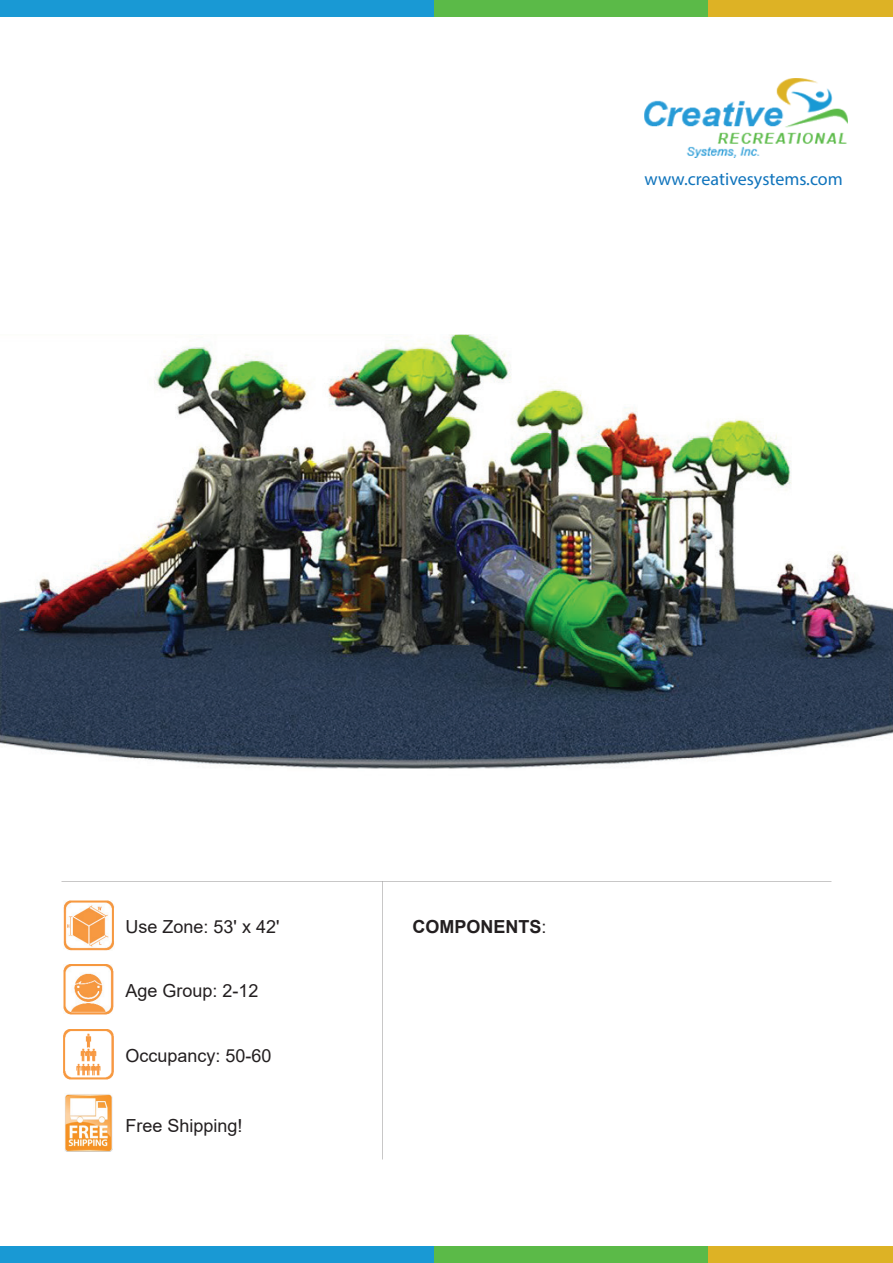
<style>
.page{position:relative;width:893px;height:1263px;background:#fff}
.page>*{position:absolute;margin:0;border:0;box-sizing:border-box;transform-origin:0 0}
.t1{font:18px "Arial";color:#231f20}
.t2{font:18px "Myriad Pro";color:#1074bc}
.t3{font:700 18px "Arial";color:#231f20}
.s1{font-weight:400}
</style>
<div class="page">
<img style="left:645px;top:78px;width:203px;height:80px">
<div style="left:0;top:0;width:434px;height:16px;background:#1999d4"></div>
<div style="left:577px;top:0;width:316px;height:16px;background:#ddb225"></div>
<div style="left:434px;top:0;width:273px;height:16px;background:#5bba48"></div>
<div style="left:0;top:1246px;width:434px;height:17px;background:#1999d4"></div>
<div style="left:577px;top:1246px;width:316px;height:17px;background:#ddb225"></div>
<div style="left:434px;top:1246px;width:273px;height:17px;background:#5bba48"></div>
<img style="left:63px;top:901px;width:51px;height:50px">
<img style="left:63px;top:965px;width:51px;height:50px">
<img style="left:64px;top:1029px;width:50px;height:50px">
<img style="left:65px;top:1094px;width:48px;height:57px">
<img style="left:0;top:334px;width:893px;height:435px">
<p class="t2" style="left:645px;top:167px;width:200px">www.creativesystems.com</p>
<p class="t1" style="left:125px;top:914px;width:155px">Use Zone: 53' x 42'</p>
<p class="t3" style="left:412px;top:914px;width:136px">COMPONENTS<span class="s1">:</span></p>
<p class="t1" style="left:125px;top:978px;width:135px">Age Group: 2-12</p>
<p class="t1" style="left:125px;top:1043px;width:148px">Occupancy: 50-60</p>
<p class="t1" style="left:125px;top:1113px;width:119px">Free Shipping!</p>
</div>
